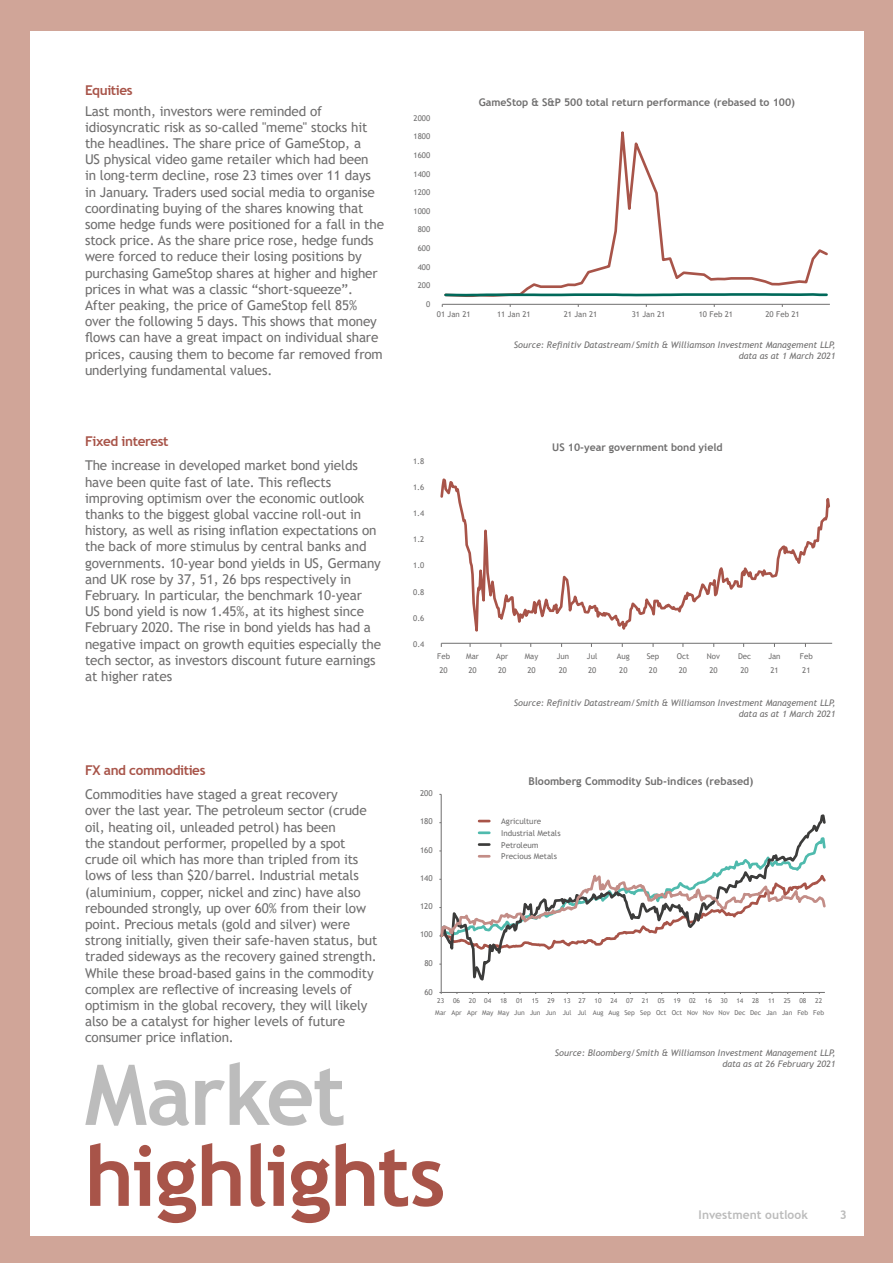
<style>
.page{position:relative;width:893px;height:1263px;background:#d0a598}
.page>*{position:absolute;margin:0;border:0;box-sizing:border-box;transform-origin:0 0}
.t1{font:700 84px "Trebuchet MS";letter-spacing:-.015em;color:#a85449}
.t2{font:700 84px "Trebuchet MS";letter-spacing:-.02em;color:#bcbcbc}
.t3{font:13.5px/16.2px "Trebuchet MS";letter-spacing:-.01em;color:#706f6f}
.t4{font:700 13.5px "Trebuchet MS";letter-spacing:-.03em;color:#a85449}
.t5{font:700 12px "Trebuchet MS";letter-spacing:.01em;color:#bcbcbc}
.t6{font:700 10.8px "Trebuchet MS";color:#706f6f}
.t7{font:700 10.5px "Trebuchet MS";color:#706f6f}
.t8{font:italic 9px/10.8px "Trebuchet MS";color:#706f6f;text-align:right}
.t9{font:8.1px/11.7px "Trebuchet MS";color:#706f6f}
.t10{font:7.95px/13.8px "Trebuchet MS";letter-spacing:-.005em;color:#706f6f}
.t11{font:6.75px/11.9px "Trebuchet MS";color:#706f6f}
</style>
<div class="page">
<div style="left:30px;top:31px;width:833px;height:1204px;background:#fff"></div>
<hr style="left:442px;top:304px;width:388px;height:1px;background:#706f6f">
<svg style="left:521px;top:131px;width:307px;height:161px"></svg>
<svg style="left:444px;top:292px;width:384px;height:5px"></svg>
<svg style="left:440px;top:478px;width:392px;height:169px"></svg>
<hr style="left:441px;top:794px;width:1px;height:198px;background:#706f6f">
<svg style="left:439px;top:812px;width:387px;height:182px"></svg>
<svg style="left:479px;top:820px;width:10px;height:2px"></svg>
<svg style="left:439px;top:831px;width:387px;height:121px"></svg>
<p class="t4" style="left:85px;top:82px;width:49px">Equities</p>
<p class="t3" style="left:85px;top:103px;width:301px">Last month, investors were reminded of idiosyncratic risk as so-called "meme" stocks hit the headlines. The share price of GameStop, a<br>US physical video game retailer which had been<br>in long-term decline, rose 23 times over 11 days in January. Traders used social media to organise coordinating buying of the shares knowing that some hedge funds were positioned for a fall in the stock price. As the share price rose, hedge funds were forced to reduce their losing positions by purchasing GameStop shares at higher and higher prices in what was a classic “short-squeeze”.<br>After peaking, the price of GameStop fell 85% over the following 5 days. This shows that money flows can have a great impact on individual share prices, causing them to become far removed from underlying fundamental values.</p>
<p class="t4" style="left:85px;top:432px;width:85px">Fixed interest</p>
<p class="t3" style="left:85px;top:457px;width:298px">The increase in developed market bond yields have been quite fast of late. This reflects improving optimism over the economic outlook thanks to the biggest global vaccine roll-out in history, as well as rising inflation expectations on the back of more stimulus by central banks and governments. 10-year bond yields in US, Germany and UK rose by 37, 51, 26 bps respectively in February. In particular, the benchmark 10-year<br>US bond yield is now 1.45%, at its highest since February 2020. The rise in bond yields has had a negative impact on growth equities especially the tech sector, as investors discount future earnings at higher rates</p>
<p class="t4" style="left:85px;top:761px;width:122px">FX and commodities</p>
<p class="t3" style="left:85px;top:786px;width:294px">Commodities have staged a great recovery<br>over the last year. The petroleum sector (crude oil, heating oil, unleaded petrol) has been<br>the standout performer, propelled by a spot crude oil which has more than tripled from its lows of less than $20/barrel. Industrial metals (aluminium, copper, nickel and zinc) have also rebounded strongly, up over 60% from their low point. Precious metals (gold and silver) were strong initially, given their safe-haven status, but traded sideways as the recovery gained strength.<br>While these broad-based gains in the commodity complex are reflective of increasing levels of optimism in the global recovery, they will likely also be a catalyst for higher levels of future consumer price inflation.</p>
<p class="t10" style="left:414px;top:111px;width:18px">2000</p>
<p class="t10" style="left:414px;top:130px;width:18px">1800</p>
<p class="t10" style="left:414px;top:148px;width:18px">1600</p>
<p class="t10" style="left:414px;top:167px;width:18px">1400</p>
<p class="t10" style="left:414px;top:185px;width:18px">1200</p>
<p class="t10" style="left:414px;top:204px;width:18px">1000</p>
<p class="t10" style="left:418px;top:223px;width:14px">800</p>
<p class="t10" style="left:418px;top:241px;width:14px">600</p>
<p class="t10" style="left:418px;top:260px;width:14px">400</p>
<p class="t10" style="left:418px;top:278px;width:14px">200</p>
<p class="t10" style="left:426px;top:297px;width:6px">0</p>
<p class="t7" style="left:479px;top:95px;width:318px">GameStop &amp; S&amp;P 500 total return performance (rebased to 100)</p>
<p class="t10" style="left:437px;top:308px;width:35px">01 Jan 21</p>
<p class="t10" style="left:497px;top:308px;width:35px">11 Jan 21</p>
<p class="t10" style="left:564px;top:308px;width:35px">21 Jan 21</p>
<p class="t10" style="left:632px;top:308px;width:35px">31 Jan 21</p>
<p class="t10" style="left:699px;top:308px;width:36px">10 Feb 21</p>
<p class="t10" style="left:765px;top:308px;width:36px">20 Feb 21</p>
<p class="t8" style="left:514px;top:339px;width:323px">Source: Refinitiv Datastream/Smith &amp; Williamson Investment Management LLP, data as at 1 March 2021</p>
<p class="t10" style="left:413px;top:454px;width:13px">1.8</p>
<p class="t10" style="left:413px;top:480px;width:13px">1.6</p>
<p class="t10" style="left:413px;top:506px;width:13px">1.4</p>
<p class="t10" style="left:413px;top:532px;width:13px">1.2</p>
<p class="t10" style="left:413px;top:559px;width:13px">1.0</p>
<p class="t10" style="left:413px;top:585px;width:13px">0.8</p>
<p class="t10" style="left:413px;top:611px;width:13px">0.6</p>
<p class="t10" style="left:413px;top:637px;width:13px">0.4</p>
<p class="t7" style="left:552px;top:441px;width:172px">US 10-year government bond yield</p>
<p class="t10" style="left:437px;top:649px;width:14px">Feb<br>20</p>
<p class="t10" style="left:466px;top:649px;width:14px">Mar<br>20</p>
<p class="t10" style="left:496px;top:649px;width:14px">Apr<br>20</p>
<p class="t10" style="left:525px;top:649px;width:15px;text-align:center">May<br>20</p>
<p class="t10" style="left:557px;top:649px;width:14px">Jun<br>20</p>
<p class="t10" style="left:587px;top:649px;width:12px">Jul<br>20</p>
<p class="t10" style="left:617px;top:649px;width:14px">Aug<br>20</p>
<p class="t10" style="left:647px;top:649px;width:14px">Sep<br>20</p>
<p class="t10" style="left:677px;top:649px;width:14px">Oct<br>20</p>
<p class="t10" style="left:707px;top:649px;width:15px;text-align:center">Nov<br>20</p>
<p class="t10" style="left:738px;top:649px;width:15px;text-align:center">Dec<br>20</p>
<p class="t10" style="left:768px;top:649px;width:14px">Jan<br>21</p>
<p class="t10" style="left:800px;top:649px;width:14px">Feb<br>21</p>
<p class="t8" style="left:514px;top:698px;width:323px">Source: Refinitiv Datastream/Smith &amp; Williamson Investment Management LLP, data as at 1 March 2021</p>
<p class="t9" style="left:420px;top:787px;width:14px">200</p>
<p class="t9" style="left:420px;top:815px;width:14px">180</p>
<p class="t9" style="left:420px;top:844px;width:14px">160</p>
<p class="t9" style="left:420px;top:873px;width:14px">140</p>
<p class="t9" style="left:420px;top:900px;width:14px">120</p>
<p class="t9" style="left:420px;top:928px;width:14px">100</p>
<p class="t9" style="left:424px;top:957px;width:10px">80</p>
<p class="t9" style="left:424px;top:986px;width:10px">60</p>
<p class="t6" style="left:528px;top:774px;width:226px">Bloomberg Commodity Sub-indices (rebased)</p>
<p class="t9" style="left:501px;top:815px;width:61px">Agriculture<br>Industrial Metals<br>Petroleum<br>Precious Metals</p>
<p class="t11" style="left:435px;top:995px;width:12px">23<br>Mar</p>
<p class="t11" style="left:451px;top:995px;width:12px">06<br>Apr</p>
<p class="t11" style="left:467px;top:995px;width:12px">20<br>Apr</p>
<p class="t11" style="left:482px;top:995px;width:13px;text-align:center">04<br>May</p>
<p class="t11" style="left:498px;top:995px;width:13px;text-align:center">18<br>May</p>
<p class="t11" style="left:514px;top:995px;width:12px">01<br>Jun</p>
<p class="t11" style="left:530px;top:995px;width:12px">15<br>Jun</p>
<p class="t11" style="left:546px;top:995px;width:12px">29<br>Jun</p>
<p class="t11" style="left:564px;top:995px;width:24px">13 27</p>
<p class="t11" style="left:593px;top:995px;width:12px">10<br>Aug</p>
<p class="t11" style="left:608px;top:995px;width:12px">24<br>Aug</p>
<p class="t11" style="left:624px;top:995px;width:12px">07<br>Sep</p>
<p class="t11" style="left:640px;top:995px;width:12px">21<br>Sep</p>
<p class="t11" style="left:656px;top:995px;width:12px">05<br>Oct</p>
<p class="t11" style="left:672px;top:995px;width:12px">19<br>Oct</p>
<p class="t11" style="left:687px;top:995px;width:13px;text-align:center">02<br>Nov</p>
<p class="t11" style="left:703px;top:995px;width:13px;text-align:center">16<br>Nov</p>
<p class="t11" style="left:718px;top:995px;width:13px;text-align:center">30<br>Nov</p>
<p class="t11" style="left:734px;top:995px;width:13px">14<br>Dec</p>
<p class="t11" style="left:750px;top:995px;width:13px">28<br>Dec</p>
<p class="t11" style="left:766px;top:995px;width:12px">11<br>Jan</p>
<p class="t11" style="left:782px;top:995px;width:12px">25<br>Jan</p>
<p class="t11" style="left:797px;top:995px;width:12px">08<br>Feb</p>
<p class="t11" style="left:813px;top:995px;width:12px">22<br>Feb</p>
<p class="t11" style="left:563px;top:1006px;width:25px">Jul Jul</p>
<h1 class="t2" style="left:85px;top:1042px;width:263px">Market</h1>
<h1 class="t1" style="left:85px;top:1123px;width:363px">highlights</h1>
<p class="t8" style="left:555px;top:1048px;width:282px">Source: Bloomberg/Smith &amp; Williamson Investment Management LLP, data as at 26 February 2021</p>
<p class="t5" style="left:699px;top:1207px;width:111px">Investment outlook</p>
<p class="t5" style="left:840px;top:1207px;width:9px">3</p>
</div>
